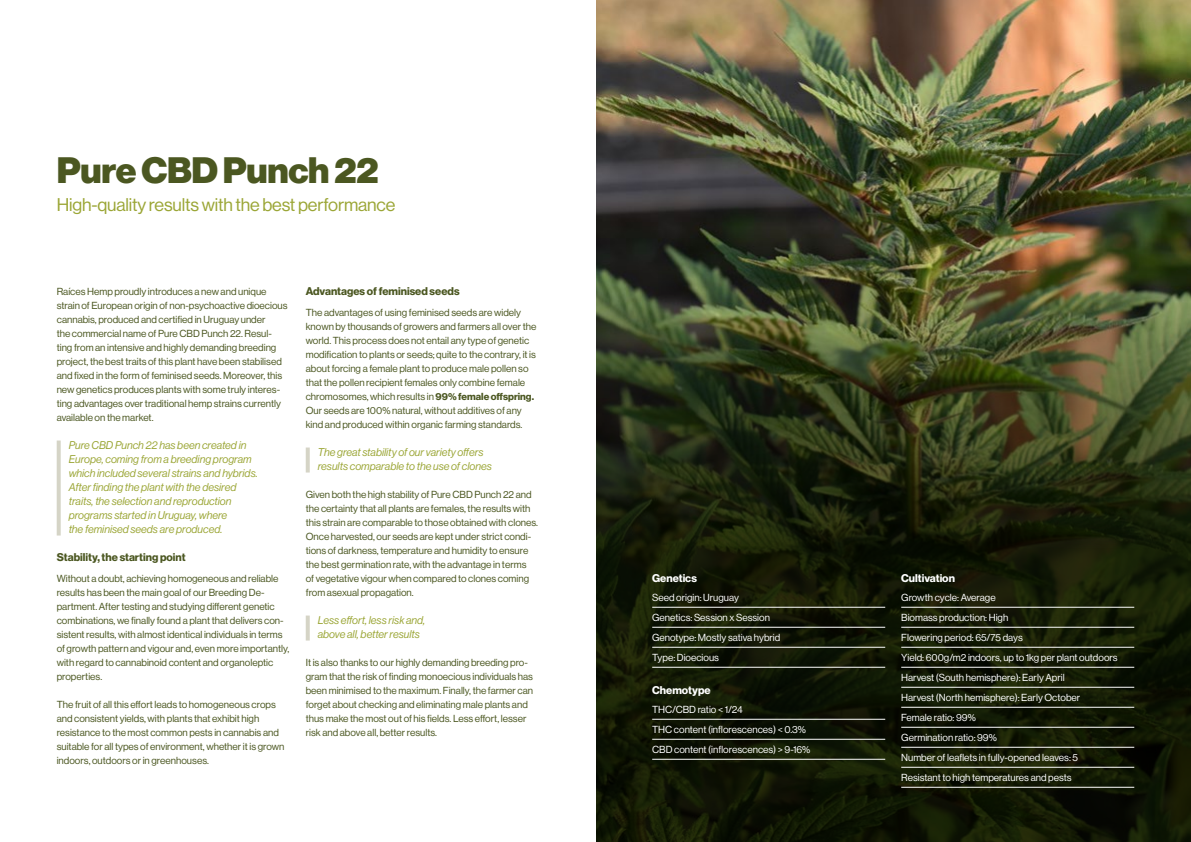
<style>
.page{position:relative;width:1191px;height:842px;background:#fff}
.page>*{position:absolute;margin:0;border:0;box-sizing:border-box;transform-origin:0 0}
.t1{font:36px "N Haas Grotesk DS Pro 95 Blk";letter-spacing:-.005em;color:#4b5721}
.t2{font:18px "N Haas Grotesk DS Pro 55 Rg";letter-spacing:-.01em;color:#9ba636}
.t3{font:11px/14px "N Haas Grotesk DS Pro 56 It";color:#9ba636}
.t4{font:11px "N Haas Grotesk DS Pro 75 Bd";color:#4b5721}
.t5{font:11px "N Haas Grotesk DS Pro 75 Bd";color:#fff}
.t6{font:10px/14px "N Haas Grotesk DS Pro 55 Rg";color:#4b5721}
.t7{font:10px/20px "N Haas Grotesk DS Pro 55 Rg";color:#fff}
.s1{font-family:"N Haas Grotesk DS Pro 75 Bd"}
</style>
<div class="page">
<img style="left:596px;top:0;width:595px;height:842px">
<svg style="left:57px;top:440px;width:4px;height:95px"></svg>
<svg style="left:306px;top:447px;width:4px;height:25px"></svg>
<svg style="left:306px;top:615px;width:4px;height:25px"></svg>
<hr style="left:652px;top:607px;width:233px;height:1px;background:#fff">
<hr style="left:652px;top:627px;width:233px;height:1px;background:#fff">
<hr style="left:652px;top:647px;width:233px;height:1px;background:#fff">
<hr style="left:652px;top:667px;width:233px;height:1px;background:#fff">
<hr style="left:652px;top:719px;width:233px;height:1px;background:#fff">
<hr style="left:652px;top:739px;width:233px;height:1px;background:#fff">
<hr style="left:652px;top:759px;width:233px;height:1px;background:#fff">
<hr style="left:901px;top:607px;width:233px;height:1px;background:#fff">
<hr style="left:901px;top:627px;width:233px;height:1px;background:#fff">
<hr style="left:901px;top:647px;width:233px;height:1px;background:#fff">
<hr style="left:901px;top:667px;width:233px;height:1px;background:#fff">
<hr style="left:901px;top:687px;width:233px;height:1px;background:#fff">
<hr style="left:901px;top:707px;width:233px;height:1px;background:#fff">
<hr style="left:901px;top:727px;width:233px;height:1px;background:#fff">
<hr style="left:901px;top:747px;width:233px;height:1px;background:#fff">
<hr style="left:901px;top:767px;width:233px;height:1px;background:#fff">
<hr style="left:901px;top:787px;width:233px;height:1px;background:#fff">
<h1 class="t1" style="left:57px;top:149px;width:323px">Pure CBD Punch 22</h1>
<h2 class="t2" style="left:57px;top:195px;width:340px">High-quality results with the best performance</h2>
<p class="t6" style="left:57px;top:285px;width:232px">Raíces Hemp proudly introduces a new and unique strain of European origin of non-psychoactive dioecious cannabis, produced and certified in Uruguay under<br>the commercial name of Pure CBD Punch 22. Resul&shy;ting from an intensive and highly demanding breeding project, the best traits of this plant have been stabilised and fixed in the form of feminised seeds. Moreover, this new genetics produces plants with some truly interes&shy;ting advantages over traditional hemp strains currently available on the market.</p>
<p class="t3" style="left:69px;top:438px;width:190px">Pure CBD Punch 22 has been created in Europe, coming from a breeding program which included several strains and hybrids.<br>After finding the plant with the desired traits, the selection and reproduction programs started in Uruguay, where<br>the feminised seeds are produced.</p>
<p class="t4" style="left:57px;top:551px;width:130px">Stability, the starting point</p>
<p class="t6" style="left:57px;top:572px;width:234px">Without a doubt, achieving homogeneous and reliable results has been the main goal of our Breeding De&shy;partment. After testing and studying different genetic combinations, we finally found a plant that delivers con&shy;sistent results, with almost identical individuals in terms of growth pattern and vigour and, even more importantly, with regard to cannabinoid content and organoleptic properties.</p>
<p class="t6" style="left:57px;top:698px;width:229px">The fruit of all this effort leads to homogeneous crops and consistent yields, with plants that exhibit high resistance to the most common pests in cannabis and suitable for all types of environment, whether it is grown indoors, outdoors or in greenhouses.</p>
<p class="t4" style="left:306px;top:285px;width:155px">Advantages of feminised seeds</p>
<p class="t6" style="left:306px;top:306px;width:232px">The advantages of using feminised seeds are widely known by thousands of growers and farmers all over the world. This process does not entail any type of genetic modification to plants or seeds; quite to the contrary, it is about forcing a female plant to produce male pollen so that the pollen recipient females only combine female chromosomes, which results in <span class="s1">99% female offspring.<br></span>Our seeds are 100% natural, without additives of any kind and produced within organic farming standards.</p>
<p class="t3" style="left:318px;top:445px;width:176px">The great stability of our variety offers results comparable to the use of clones</p>
<p class="t6" style="left:306px;top:488px;width:234px">Given both the high stability of Pure CBD Punch 22 and the certainty that all plants are females, the results with this strain are comparable to those obtained with clones.<br>Once harvested, our seeds are kept under strict condi&shy;tions of darkness, temperature and humidity to ensure the best germination rate, with the advantage in terms<br>of vegetative vigour when compared to clones coming from asexual propagation.</p>
<p class="t3" style="left:318px;top:613px;width:109px">Less effort, less risk and, above all, better results</p>
<p class="t6" style="left:306px;top:656px;width:229px">It is also thanks to our highly demanding breeding pro&shy;gram that the risk of finding monoecious individuals has been minimised to the maximum. Finally, the farmer can forget about checking and eliminating male plants and thus make the most out of his fields. Less effort, lesser risk and above all, better results.</p>
<p class="t5" style="left:652px;top:572px;width:46px">Genetics</p>
<p class="t7" style="left:652px;top:588px;width:130px">Seed origin: Uruguay<br>Genetics: Session x Session<br>Genotype: Mostly sativa hybrid<br>Type: Dioecious</p>
<p class="t5" style="left:652px;top:684px;width:60px">Chemotype</p>
<p class="t7" style="left:652px;top:700px;width:160px">THC/CBD ratio &lt; 1/24<br>THC content (inflorescences) &lt; 0.3%<br>CBD content (inflorescences) &gt; 9-16%</p>
<p class="t5" style="left:901px;top:572px;width:55px">Cultivation</p>
<p class="t7" style="left:901px;top:588px;width:218px">Growth cycle: Average<br>Biomass production: High<br>Flowering period: 65/75 days<br>Yield: 600g/m2 indoors, up to 1kg per plant outdoors Harvest (South hemisphere): Early April<br>Harvest (North hemisphere): Early October<br>Female ratio: 99%<br>Germination ratio: 99%<br>Number of leaflets in fully-opened leaves: 5<br>Resistant to high temperatures and pests</p>
</div>
